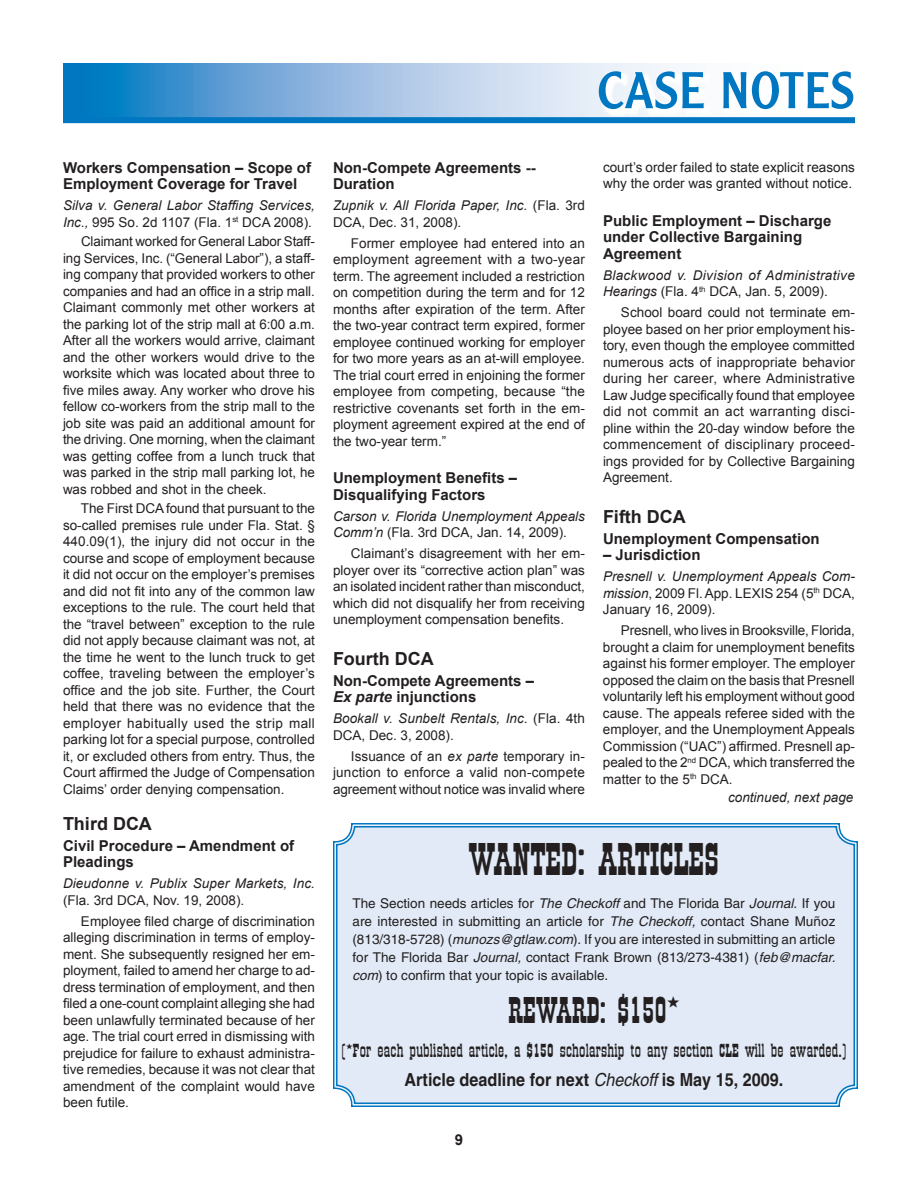
<style>
.page{position:relative;width:918px;height:1188px;background:#fff}
.page>*{position:absolute;margin:0;border:0;box-sizing:border-box;transform-origin:0 0}
.t1{font:54px "Clearface Gothic Regular DTC";color:#0077c0}
._12subh{font:48px "Old Towne DTC";color:#231f20}
._12subh-2{font:39px "Old Towne DTC";color:#231f20}
._12subh-3{font:19.8px "Old Towne DTC";letter-spacing:.01em;color:#231f20;scale:1.04 1}
.text{font:700 18px "Helvetica";color:#231f20;scale:.9 1}
._12subh-4{font:700 18px "Arial";color:#231f20}
._10subh{font:700 15px/16.5px "Arial";color:#231f20}
.text-2{font:13.5px/16.5px "Arial";color:#231f20;text-align:justify}
.text-3{font:italic 13.5px/16.5px "Arial";letter-spacing:.005em;color:#231f20}
.text-4{font:13.5px/18px "Helvetica";color:#231f20;text-align:justify}
.text-5{font:italic 13.5px/16.5px "Arial";letter-spacing:.025em;color:#231f20}
.s1{font-style:normal}
.s2{font-style:italic}
.s3{font-weight:400;font-style:italic}
</style>
<div class="page">
<svg style="left:66px;top:66px;width:609px;height:6px;background:#91bde1"></svg>
<div style="left:63px;top:63px;width:792px;height:60px;border:2px solid #fff"></div>
<svg style="left:63px;top:72px;width:792px;height:52px"></svg>
<div style="left:63px;top:117px;width:792px;height:6px;background:#0077c0"></div>
<div style="left:333px;top:823px;width:525px;height:284px;background:#e1eaf6"></div>
<div style="left:336px;top:826px;width:519px;height:278px;border:1px solid #0077c0;border-radius:18px"></div>
<h1 class="t1" style="left:597px;top:60px;width:260px">CASE NOTES</h1>
<p class="_10subh" style="left:63px;top:160px;width:250px">Workers Compensation – Scope of<br>Employment Coverage for Travel</p>
<p class="text-3" style="left:63px;top:198px;width:254px">Silva v. General Labor Staffing Services,<br>Inc., <span class="s1">995 So. 2d 1107 (Fla. 1</span><sup>st</sup> <span class="s1">DCA 2008).</span></p>
<p class="text-2" style="left:63px;top:234px;width:254px;text-indent:18px">Claimant worked for General Labor Staff&shy;ing Services, Inc. (“General Labor”), a staff&shy;ing company that provided workers to other companies and had an office in a strip mall.<br>Claimant commonly met other workers at the parking lot of the strip mall at 6:00 a.m.<br>After all the workers would arrive, claimant and the other workers would drive to the worksite which was located about three to five miles away. Any worker who drove his fellow co-workers from the strip mall to the job site was paid an additional amount for the driving. One morning, when the claimant was getting coffee from a lunch truck that was parked in the strip mall parking lot, he was robbed and shot in the cheek.</p>
<p class="text-2" style="left:63px;top:501px;width:254px;text-indent:18px">The First DCAfound that pursuant to the so-called premises rule under Fla. Stat. § 440.09(1), the injury did not occur in the course and scope of employment because it did not occur on the employer’s premises and did not fit into any of the common law exceptions to the rule. The court held that the “travel between” exception to the rule did not apply because claimant was not, at the time he went to the lunch truck to get coffee, traveling between the employer’s office and the job site. Further, the Court held that there was no evidence that the employer habitually used the strip mall parking lot for a special purpose, controlled it, or excluded others from entry. Thus, the Court affirmed the Judge of Compensation Claims’ order denying compensation.</p>
<p class="_12subh-4" style="left:63px;top:812px;width:90px">Third DCA</p>
<p class="_10subh" style="left:63px;top:838px;width:233px">Civil Procedure – Amendment of<br>Pleadings</p>
<p class="text-3" style="left:63px;top:876px;width:253px">Dieudonne v. Publix Super Markets, Inc. <span class="s1">(Fla. 3rd DCA, Nov. 19, 2008).</span></p>
<p class="text-2" style="left:63px;top:913px;width:254px;text-indent:18px">Employee filed charge of discrimination alleging discrimination in terms of employ&shy;ment. She subsequently resigned her em&shy;ployment, failed to amend her charge to ad&shy;dress termination of employment, and then filed a one-count complaint alleging she had been unlawfully terminated because of her age. The trial court erred in dismissing with prejudice for failure to exhaust administra&shy;tive remedies, because it was not clear that amendment of the complaint would have been futile.</p>
<p class="_10subh" style="left:333px;top:160px;width:204px">Non-Compete Agreements --<br>Duration</p>
<p class="text-3" style="left:333px;top:198px;width:254px">Zupnik v. All Florida Paper, Inc. <span class="s1">(Fla. 3rd<br>DCA, Dec. 31, 2008).</span></p>
<p class="text-2" style="left:333px;top:235px;width:254px;text-indent:18px">Former employee had entered into an employment agreement with a two-year term. The agreement included a restriction on competition during the term and for 12 months after expiration of the term. After the two-year contract term expired, former employee continued working for employer for two more years as an at-will employee.<br>The trial court erred in enjoining the former employee from competing, because “the restrictive covenants set forth in the em&shy;ployment agreement expired at the end of the two-year term.”</p>
<p class="_10subh" style="left:333px;top:470px;width:186px">Unemployment Benefits –<br>Disqualifying Factors</p>
<p class="text-3" style="left:333px;top:508px;width:253px">Carson v. Florida Unemployment Appeals<br>Comm’n <span class="s1">(Fla. 3rd DCA, Jan. 14, 2009).</span></p>
<p class="text-2" style="left:333px;top:546px;width:254px;text-indent:18px">Claimant’s disagreement with her em&shy;ployer over its “corrective action plan” was an isolated incident rather than misconduct, which did not disqualify her from receiving unemployment compensation benefits.</p>
<p class="_12subh-4" style="left:333px;top:647px;width:102px">Fourth DCA</p>
<p class="_10subh" style="left:333px;top:673px;width:203px">Non-Compete Agreements –</p>
<p class="_10subh" style="left:333px;top:689px;width:145px"><span class="s2">Ex parte</span> injunctions</p>
<p class="text-3" style="left:333px;top:711px;width:253px">Bookall v. Sunbelt Rentals, Inc. <span class="s1">(Fla. 4th<br>DCA, Dec. 3, 2008).</span></p>
<p class="text-2" style="left:333px;top:748px;width:253px;text-indent:18px">Issuance of an <span class="s2">ex parte</span> temporary in&shy;junction to enforce a valid non-compete agreement without notice was invalid where</p>
<p class="text-2" style="left:603px;top:159px;width:254px">court’s order failed to state explicit reasons why the order was granted without notice.</p>
<p class="_10subh" style="left:603px;top:213px;width:230px">Public Employment – Discharge under Collective Bargaining<br>Agreement</p>
<p class="text-5" style="left:603px;top:267px;width:253px">Blackwood v. Division of Administrative<br>Hearings <span class="s1">(Fla. 4</span><sup>th</sup> <span class="s1">DCA, Jan. 5, 2009).</span></p>
<p class="text-2" style="left:603px;top:304px;width:254px;text-indent:18px">School board could not terminate em&shy;ployee based on her prior employment his&shy;tory, even though the employee committed numerous acts of inappropriate behavior during her career, where Administrative Law Judge specifically found that employee did not commit an act warranting disci&shy;pline within the 20-day window before the commencement of disciplinary proceed&shy;ings provided for by Collective Bargaining Agreement.</p>
<p class="_12subh-4" style="left:603px;top:505px;width:84px">Fifth DCA</p>
<p class="_10subh" style="left:603px;top:531px;width:218px">Unemployment Compensation</p>
<p class="_10subh" style="left:603px;top:547px;width:99px">– Jurisdiction</p>
<p class="text-2" style="left:603px;top:568px;width:254px"><span class="s2">Presnell v. Unemployment Appeals Com&shy;mission</span>, 2009 Fl.App. LEXIS 254 (5<sup>th</sup> DCA, January 16, 2009).</p>
<p class="text-2" style="left:603px;top:622px;width:254px;text-indent:18px">Presnell, who lives in Brooksville, Florida, brought a claim for unemployment benefits against his former employer. The employer opposed the claim on the basis that Presnell voluntarily left his employment without good cause. The appeals referee sided with the employer, and the Unemployment Appeals Commission (“UAC”) affirmed. Presnell ap&shy;pealed to the 2<sup>nd</sup> DCA, which transferred the matter to the 5<sup>th</sup> DCA.</p>
<p class="text-3" style="left:728px;top:789px;width:127px">continued, next page</p>
<p class="_12subh" style="left:469px;top:835px;width:251px">WANTED: ARTICLES</p>
<p class="text-4" style="left:352px;top:894px;width:485px">The Section needs articles for <span class="s2">The Checkoff</span> and The Florida Bar <span class="s2">Journal</span>. If you are interested in submitting an article for <span class="s2">The Checkoff,</span> contact Shane Muñoz (813/318-5728) (<span class="s2">munozs@gtlaw.com</span>). If you are interested in submitting an article for The Florida Bar <span class="s2">Journal,</span> contact Frank Brown (813/273-4381) (<span class="s2">feb@macfar. com</span>) to confirm that your topic is available.</p>
<p class="_12subh-2" style="left:508px;top:991px;width:173px">REWARD: $150*</p>
<p class="_12subh-3" style="left:342px;top:1041px;width:487px">(*For each published article, a $150 scholarship to any section CLE will be awarded.)</p>
<p class="text" style="left:405px;top:1069px;width:422px">Article deadline for next <span class="s3">Checkoff</span> is May 15, 2009.</p>
</div>
